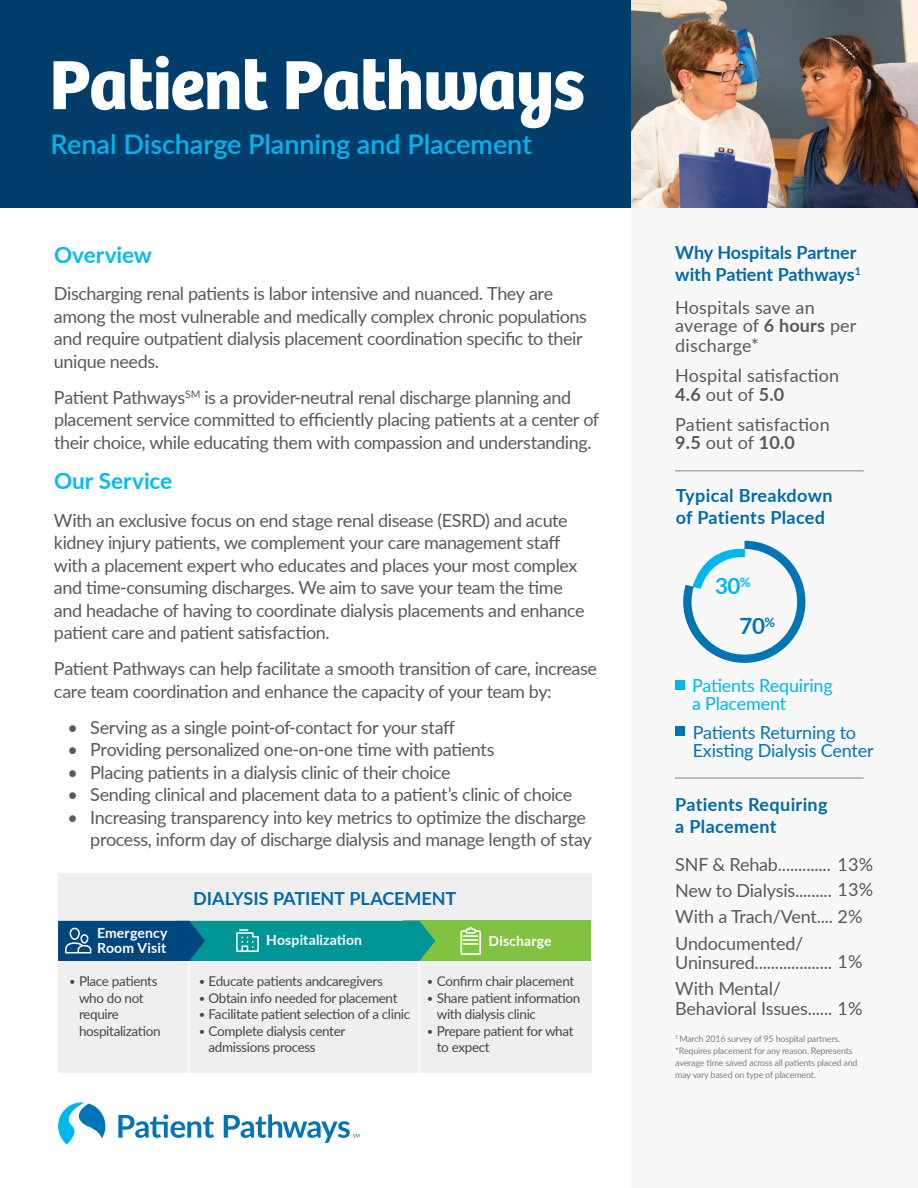
<style>
.page{position:relative;width:918px;height:1188px;background:#fff}
.page>*{position:absolute;margin:0;border:0;box-sizing:border-box;transform-origin:0 0}
.t1{font:700 72px "Bree Davita";letter-spacing:-.02em;color:#fff}
.t2{font:600 27px "Lato";color:#00b6ef}
.t3{font:700 22.5px "Lato";color:#03bcf1}
.t4{font:700 22.35px "Lato";color:#0075b6}
.t5{font:700 22.35px "Lato";color:#00b6ef}
.t6{font:18px/22.5px "Lato";letter-spacing:-.025em;color:#59595c}
.t7{font:18px/18.8px "Lato";letter-spacing:.01em;color:#59595c}
.t8{font:700 18px/21.6px "Lato";color:#006aa9}
.t9{font:700 18px/21.6px "Lato";letter-spacing:.02em;color:#006aa9}
.t10{font:18px/18px "Lato";letter-spacing:-.01em;color:#0075b6}
.t11{font:18px/18px "Lato";letter-spacing:-.01em;color:#00b6ef}
.t12{font:700 13.95px/15.5px "Lato";letter-spacing:.01em;color:#fff}
.t13{font:13.5px/16.5px "Lato";letter-spacing:-.025em;color:#454647}
.t14{font:9px/12px "Lato";letter-spacing:-.025em;color:#808285}
.s1{font-weight:300}
.s2{font-weight:700}
</style>
<div class="page">
<div style="left:632px;top:0;width:286px;height:1188px;background:#f8f8f9"></div>
<div style="left:0;top:0;width:918px;height:207px;background:#003d6a"></div>
<svg style="left:683px;top:541px;width:122px;height:122px"></svg>
<hr style="left:675px;top:778px;width:189px;height:1px;background:#808285">
<hr style="left:675px;top:471px;width:189px;height:1px;background:#808285">
<div style="left:675px;top:681px;width:10px;height:9px;background:#00b6ef"></div>
<div style="left:675px;top:727px;width:10px;height:9px;background:#0075b6"></div>
<img style="left:632px;top:0;width:286px;height:207px">
<div style="left:58px;top:874px;width:533px;height:199px;background:#efeff0"></div>
<hr style="left:188px;top:935px;width:2px;height:139px;background:#fff">
<hr style="left:418px;top:936px;width:2px;height:138px;background:#fff">
<div style="left:404px;top:921px;width:187px;height:40px;background:#81c340"></div>
<svg style="left:461px;top:927px;width:20px;height:28px"></svg>
<svg style="left:58px;top:921px;width:377px;height:40px;background:#087c8e"></svg>
<svg style="left:118px;top:1114px;width:96px;height:24px"></svg>
<svg style="left:58px;top:1102px;width:47px;height:42px"></svg>
<svg style="left:224px;top:1114px;width:136px;height:29px"></svg>
<h1 class="t1" style="left:50px;top:42px;width:537px">Patient Pathways</h1>
<h2 class="t2" style="left:51px;top:125px;width:483px">Renal Discharge Planning and Placement</h2>
<p class="t3" style="left:54px;top:238px;width:99px">Overview</p>
<p class="t6" style="left:54px;top:282px;width:534px">Discharging renal patients is labor intensive and nuanced. They are among the most vulnerable and medically complex chronic populations and require outpatient dialysis placement coordination specific to their unique needs.</p>
<p class="t6" style="left:54px;top:385px;width:547px">Patient Pathways<sup>SM</sup> is a provider-neutral renal discharge planning and placement service committed to efficiently placing patients at a center of their choice, while educating them with compassion and understanding.</p>
<p class="t3" style="left:54px;top:464px;width:120px">Our Service</p>
<p class="t6" style="left:54px;top:508px;width:532px">With an exclusive focus on end stage renal disease (ESRD) and acute kidney injury patients, we complement your care management staff with a placement expert who educates and places your most complex and time-consuming discharges. We aim to save your team the time and headache of having to coordinate dialysis placements and enhance patient care and patient satisfaction.</p>
<p class="t6" style="left:54px;top:657px;width:545px">Patient Pathways can help facilitate a smooth transition of care, increase care team coordination and enhance the capacity of your team by:</p>
<p class="t6" style="left:67px;top:715px;width:389px">• Serving as a single point-of-contact for your staff</p>
<p class="t6" style="left:67px;top:738px;width:429px">• Providing personalized one-on-one time with patients</p>
<p class="t6" style="left:67px;top:760px;width:385px">• Placing patients in a dialysis clinic of their choice</p>
<p class="t6" style="left:67px;top:783px;width:506px">• Sending clinical and placement data to a patient’s clinic of choice</p>
<p class="t6" style="left:90px;top:805px;width:503px;text-indent:-23px">• Increasing transparency into key metrics to optimize the discharge process, inform day of discharge dialysis and manage length of stay</p>
<p class="t12" style="left:97px;top:924px;width:72px">Emergency<br>Room Visit</p>
<p class="t8" style="left:193px;top:887px;width:265px">DIALYSIS PATIENT PLACEMENT</p>
<p class="t12" style="left:266px;top:932px;width:97px">Hospitalization</p>
<p class="t12" style="left:489px;top:932px;width:65px">Discharge</p>
<p class="t13" style="left:79px;top:972px;width:83px;text-indent:-11px"><span class="s1">•</span> Place patients who do not require hospitalization</p>
<p class="t13" style="left:198px;top:972px;width:186px"><span class="s1">•</span> Educate patients andcaregivers</p>
<p class="t13" style="left:198px;top:989px;width:201px"><span class="s1">•</span> Obtain info needed for placement</p>
<p class="t13" style="left:198px;top:1005px;width:214px"><span class="s1">•</span> Facilitate patient selection of a clinic</p>
<p class="t13" style="left:209px;top:1022px;width:138px;text-indent:-11px"><span class="s1">•</span> Complete dialysis center admissions process</p>
<p class="t13" style="left:426px;top:972px;width:149px"><span class="s1">•</span> Confirm chair placement</p>
<p class="t13" style="left:437px;top:989px;width:145px;text-indent:-11px"><span class="s1">•</span> Share patient information with dialysis clinic</p>
<p class="t13" style="left:437px;top:1022px;width:138px;text-indent:-11px"><span class="s1">•</span> Prepare patient for what to expect</p>
<p class="t8" style="left:675px;top:241px;width:187px">Why Hospitals Partner with Patient Pathways<sup>1</sup></p>
<p class="t7" style="left:675px;top:298px;width:183px">Hospitals save an average of <span class="s2">6 hours</span> per discharge*</p>
<p class="t7" style="left:675px;top:365px;width:165px;line-height:19.5px">Hospital satisfaction<br><span class="s2">4.6</span> out of <span class="s2">5.0</span></p>
<p class="t7" style="left:675px;top:415px;width:156px;line-height:18px">Patient satisfaction<br><span class="s2">9.5</span> out of <span class="s2">10.0</span></p>
<p class="t9" style="left:676px;top:484px;width:159px">Typical Breakdown of Patients Placed</p>
<p class="t5" style="left:715px;top:570px;width:37px">30<sup>%</sup></p>
<p class="t4" style="left:740px;top:610px;width:37px">70<sup>%</sup></p>
<p class="t11" style="left:692px;top:676px;width:142px">Patients Requiring a Placement</p>
<p class="t10" style="left:693px;top:723px;width:182px">Patients Returning to<br>Existing Dialysis Center</p>
<p class="t9" style="left:675px;top:793px;width:154px">Patients Requiring a Placement</p>
<p class="t6" style="left:675px;top:850px;width:199px;line-height:26.2px">SNF &amp; Rehab............. 13%<br>New to Dialysis......... 13%<br>With a Trach/Vent.... 2%<br>Undocumented/</p>
<p class="t6" style="left:675px;top:949px;width:189px;line-height:26.2px">Uninsured................... 1%<br>With Mental/</p>
<p class="t6" style="left:675px;top:996px;width:189px">Behavioral Issues...... 1%</p>
<p class="t14" style="left:675px;top:1032px;width:184px"><sup>1</sup> March 2016 survey of 95 hospital partners. *Requires placement for any reason. Represents average time saved across all patients placed and may vary based on type of placement.</p>
</div>
